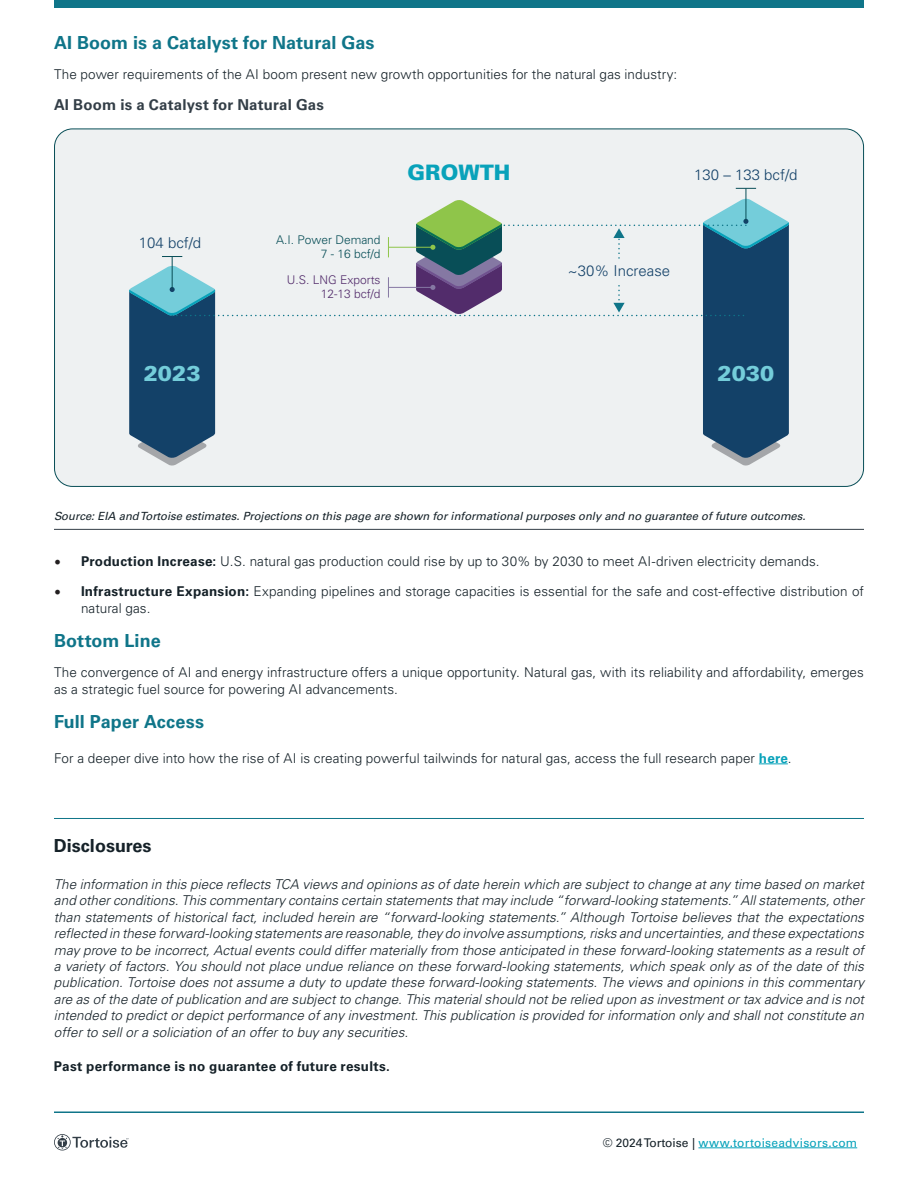
<style>
.page{position:relative;width:918px;height:1188px;background:#fff}
.page>*{position:absolute;margin:0;border:0;box-sizing:border-box;transform-origin:0 0}
.t1{font:900 21.3px "Univers LT Std";color:#74cdda}
.t2{font:900 21.3px "Univers LT Std";color:#08a2ba}
.t3{font:700 18px "Univers LT Std";letter-spacing:.005em;color:#0f7589}
.t4{font:700 18px "Univers LT Std";color:#152128}
.t5{font:300 15px "Univers LT Std";color:#134168}
.t6{font:700 15px "Univers LT Std";letter-spacing:.01em;color:#333e47}
.t7{font:italic 300 13.5px/16.5px "Univers LT Std";letter-spacing:.005em;color:#152128;text-align:justify}
.t8{font:300 13.5px/16.5px "Univers LT Std";letter-spacing:.005em;color:#152128}
.t9{font:700 13.5px "Univers LT Std";letter-spacing:.02em;color:#152128}
.t10{font:12px "Univers LT Std";letter-spacing:.015em;color:#08a2ba}
.t11{font:300 12px/14.4px "Univers LT Std";color:#084e57;text-align:right}
.t12{font:300 12px/14.4px "Univers LT Std";color:#522c6b;text-align:right}
.t13{font:italic 11.25px "Univers LT Std";color:#152128}
.s1{font-family:"Minion Pro";font-weight:400;font-size:18px;color:#231f20}
.s2{font-weight:700}
.s3{font-weight:700;color:#08a2ba}
.s4{color:#152128}
</style>
<div class="page">
<hr style="left:54px;top:1112px;width:810px;height:1px;background:#0f7589">
<svg style="left:54px;top:1134px;width:75px;height:16px"></svg>
<hr style="left:698px;top:1148px;width:159px;height:1px;background:#08a2ba">
<hr style="left:54px;top:529px;width:810px;height:1px;background:#333e47">
<svg style="left:759px;top:764px;width:29px;height:1px"></svg>
<hr style="left:54px;top:818px;width:810px;height:1px;background:#0f7589">
<div style="left:55px;top:129px;width:809px;height:357px;background:#eef1f2;border-radius:18px"></div>
<hr style="left:746px;top:188px;width:1px;height:33px;background:#084e57">
<svg style="left:736px;top:188px;width:20px;height:1px"></svg>
<svg style="left:129px;top:198px;width:660px;height:268px"></svg>
<div style="left:566px;top:261px;width:106px;height:21px;background:#eef1f2"></div>
<div style="left:54px;top:0;width:810px;height:8px;background:#0f7589"></div>
<h2 class="t3" style="left:54px;top:32px;width:322px">AI Boom is a Catalyst for Natural Gas</h2>
<p class="t8" style="left:54px;top:65px;width:625px">The power requirements of the AI boom present new growth opportunities for the natural gas industry:</p>
<p class="t6" style="left:54px;top:96px;width:271px">AI Boom is a Catalyst for Natural Gas</p>
<h1 class="t2" style="left:408px;top:159px;width:104px">GROWTH</h1>
<p class="t5" style="left:694px;top:166px;width:105px">130 – 133 bcf/d</p>
<p class="t5" style="left:139px;top:234px;width:64px">104 bcf/d</p>
<p class="t11" style="left:276px;top:232px;width:106px">A.I. Power Demand<br>7 - 16 bcf/d</p>
<p class="t12" style="left:287px;top:272px;width:95px">U.S. LNG Exports<br>12-13 bcf/d</p>
<p class="t5" style="left:568px;top:262px;width:104px">~30% Increase</p>
<h1 class="t1" style="left:144px;top:360px;width:58px">2023</h1>
<h1 class="t1" style="left:718px;top:360px;width:58px">2030</h1>
<p class="t13" style="left:54px;top:509px;width:753px">Source: EIA and Tortoise estimates. Projections on this page are shown for informational purposes only and no guarantee of future outcomes.</p>
<p class="t8" style="left:54px;top:553px;width:767px"><span class="s1">•</span> <span class="s2">Production Increase:</span> U.S. natural gas production could rise by up to 30% by 2030 to meet AI-driven electricity demands.</p>
<p class="t8" style="left:81px;top:583px;width:784px;text-indent:-27px"><span class="s1">•</span> <span class="s2">Infrastructure Expansion:</span> Expanding pipelines and storage capacities is essential for the safe and cost-effective distribution of natural gas.</p>
<h2 class="t3" style="left:54px;top:630px;width:108px">Bottom Line</h2>
<p class="t8" style="left:54px;top:664px;width:811px">The convergence of AI and energy infrastructure offers a unique opportunity. Natural gas, with its reliability and affordability, emerges as a strategic fuel source for powering AI advancements.</p>
<h2 class="t3" style="left:54px;top:711px;width:152px">Full Paper Access</h2>
<p class="t8" style="left:54px;top:749px;width:739px">For a deeper dive into how the rise of AI is creating powerful tailwinds for natural gas, access the full research paper <span class="s3">here</span>.</p>
<h2 class="t4" style="left:54px;top:835px;width:99px">Disclosures</h2>
<p class="t7" style="left:54px;top:876px;width:812px">The information in this piece reflects TCA views and opinions as of date herein which are subject to change at any time based on market and other conditions. This commentary contains certain statements that may include “forward-looking statements.” All statements, other than statements of historical fact, included herein are “forward-looking statements.” Although Tortoise believes that the expectations reflected in these forward-looking statements are reasonable, they do involve assumptions, risks and uncertainties, and these expectations may prove to be incorrect, Actual events could differ materially from those anticipated in these forward-looking statements as a result of a variety of factors. You should not place undue reliance on these forward-looking statements, which speak only as of the date of this publication. Tortoise does not assume a duty to update these forward-looking statements. The views and opinions in this commentary are as of the date of publication and are subject to change. This material should not be relied upon as investment or tax advice and is not intended to predict or depict performance of any investment. This publication is provided for information only and shall not constitute an offer to sell or a soliciation of an offer to buy any securities.</p>
<p class="t9" style="left:54px;top:1059px;width:337px">Past performance is no guarantee of future results.</p>
<p class="t10" style="left:603px;top:1135px;width:256px"><span class="s4">© 2024 Tortoise |</span> www.tortoiseadvisors.com</p>
</div>
